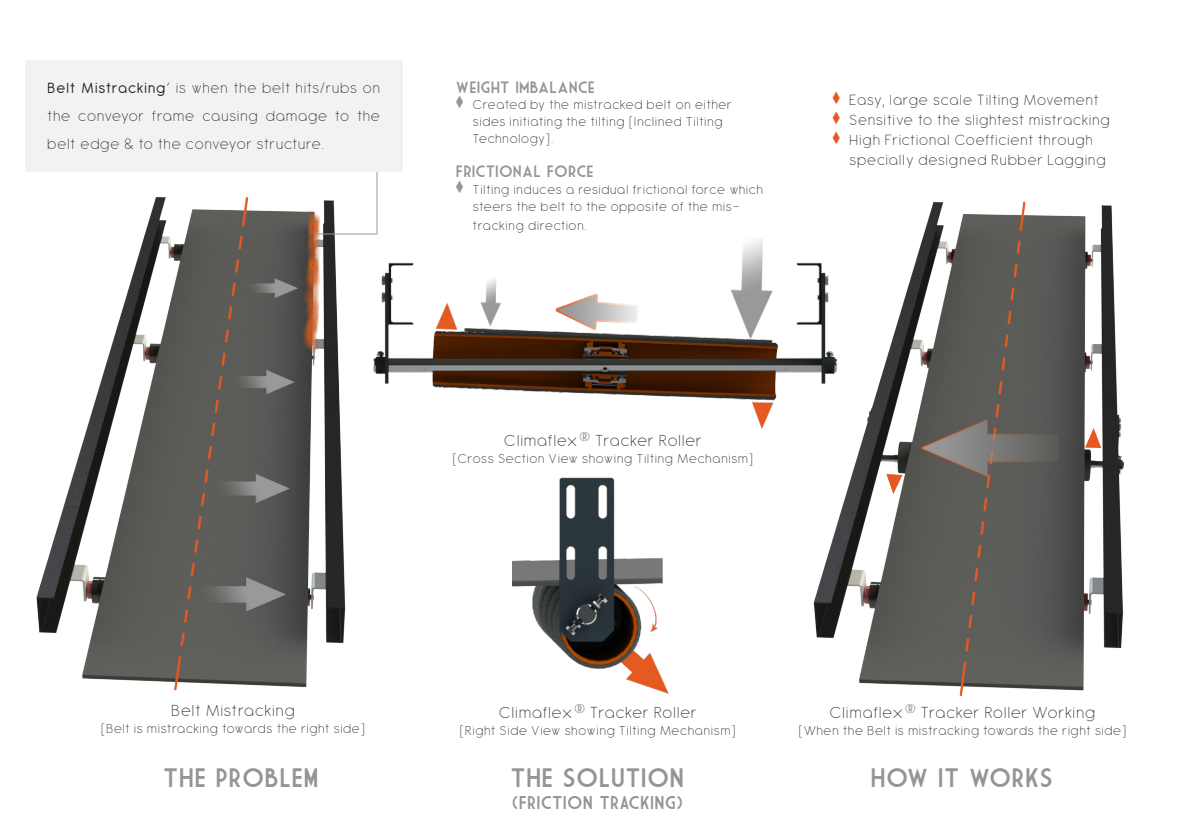
<style>
.page{position:relative;width:1191px;height:840px;background:#fff}
.page>*{position:absolute;margin:0;border:0;box-sizing:border-box;transform-origin:0 0}
.ORF_diamond_List_gre{font:26px "Market Deco";letter-spacing:.01em;color:#939598}
.ORF_diamond_List_gre-2{font:18px "Market Deco";letter-spacing:.01em;color:#939598}
.t1{font:200 17.2px "Antipasto";letter-spacing:.06em;color:#231f20}
.t2{font:200 16px/28px "Antipasto";letter-spacing:.06em;color:#231f20}
.ORF_diamond_List_gre-3{font:16px "Market Deco";letter-spacing:.01em;color:#939598}
.t3{font:200 14px/16.8px "Antipasto";letter-spacing:.06em;color:#231f20}
.s1{font-weight:400}
.s2{font-family:"ORF Diamond";font-weight:400;font-size:22px;color:#939598}
.s3{font-family:"ORF Diamond";font-weight:400;font-size:22px;color:#e6591f}
.s4{font-family:"Market Deco";font-weight:400;font-size:18px;color:#939598}
</style>
<div class="page">
<div style="left:25px;top:61px;width:378px;height:111px;background:#f1f2f3"></div>
<img style="left:36px;top:197px;width:310px;height:494px">
<img style="left:813px;top:201px;width:311px;height:495px">
<img style="left:321px;top:172px;width:541px;height:298px">
<img style="left:513px;top:468px;width:170px;height:226px">
<hr style="left:376px;top:172px;width:1px;height:63px;background:#939598">
<hr style="left:315px;top:233px;width:61px;height:2px;background:#939598">
<p class="t2" style="left:48px;top:74px;width:334px;text-align:justify"><span class="s1">Belt Mistracking</span>’ is when the belt hits/rubs on the conveyor frame causing damage to the belt edge &amp; to the conveyor structure.</p>
<p class="ORF_diamond_List_gre-3" style="left:456px;top:78px;width:141px">WEIGHT IMBALANCE</p>
<p class="t3" style="left:473px;top:97px;width:260px;text-indent:-17px"><span class="s2">•</span> Created by the mistracked belt on either sides initiating the tilting [Inclined Tilting<br>Technology].</p>
<p class="ORF_diamond_List_gre-3" style="left:456px;top:162px;width:139px">FRICTIONAL FORCE</p>
<p class="t3" style="left:456px;top:181px;width:308px;text-align:center"><span class="s2">•</span> Tilting induces a residual frictional force which steers the belt to the opposite of the mis-</p>
<p class="t3" style="left:473px;top:217px;width:115px">tracking direction.</p>
<p class="t2" style="left:832px;top:86px;width:267px"><span class="s3">•</span> Easy, large scale Tilting Movement</p>
<p class="t2" style="left:832px;top:106px;width:279px"><span class="s3">•</span> Sensitive to the slightest mistracking</p>
<p class="t2" style="left:849px;top:130px;width:257px;line-height:20px;text-indent:-17px"><span class="s3">•</span> High Frictional Coefficient through specially designed Rubber Lagging</p>
<p class="t1" style="left:504px;top:430px;width:199px">Climaflex<span class="s4">®</span> Tracker Roller</p>
<p class="t3" style="left:453px;top:450px;width:302px">[Cross Section View showing Tilting Mechanism]</p>
<p class="t1" style="left:172px;top:700px;width:124px">Belt Mistracking</p>
<p class="t3" style="left:101px;top:720px;width:265px">[Belt is mistracking towards the right side]</p>
<p class="t1" style="left:499px;top:702px;width:199px">Climaflex<span class="s4">®</span> Tracker Roller</p>
<p class="t3" style="left:460px;top:721px;width:277px">[Right Side View showing Tilting Mechanism]</p>
<p class="t1" style="left:830px;top:702px;width:267px">Climaflex<span class="s4">®</span> Tracker Roller Working</p>
<p class="t3" style="left:798px;top:721px;width:329px">[When the Belt is mistracking towards the right side]</p>
<p class="ORF_diamond_List_gre" style="left:163px;top:763px;width:157px">THE PROBLEM</p>
<p class="ORF_diamond_List_gre" style="left:510px;top:763px;width:175px">THE SOLUTION</p>
<p class="ORF_diamond_List_gre-2" style="left:512px;top:792px;width:173px">(FRICTION TRACKING)</p>
<p class="ORF_diamond_List_gre" style="left:870px;top:763px;width:184px">HOW IT WORKS</p>
</div>
